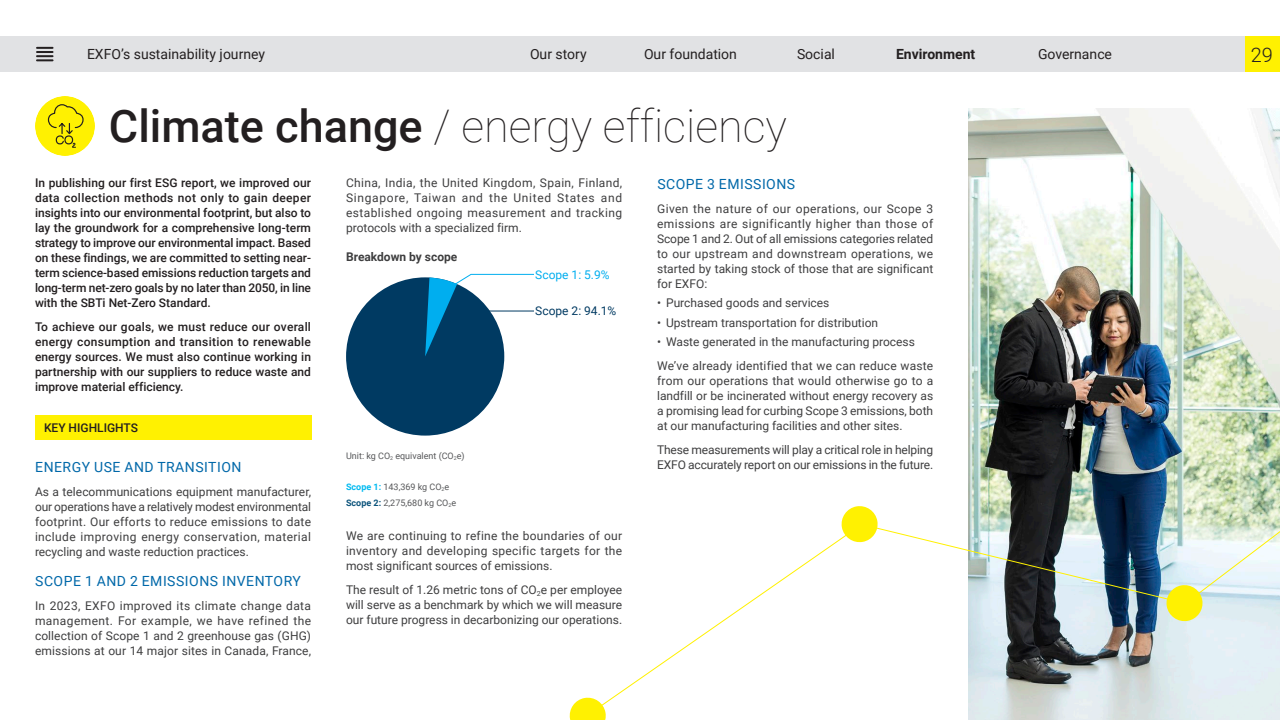
<style>
.page{position:relative;width:1280px;height:720px;background:#fff}
.page>*{position:absolute;margin:0;border:0;box-sizing:border-box;transform-origin:0 0}
.t1{font:100 45px "Roboto";color:#231f20}
.t2{font:300 20px "Roboto";color:#231f20}
.t3{font:14px "Roboto";letter-spacing:.035em;color:#0068a9}
.t4{font:14px "Roboto";color:#231f20}
.t5{font:700 14px "Roboto";color:#231f20}
.t6{font:12px/15px "Roboto";color:#3e3e3f;text-align:justify}
.t7{font:500 12px/15px "Roboto";color:#231f20;text-align:justify}
.t8{font:700 12px "Roboto";color:#3e3e3f}
.t9{font:12px "Roboto";color:#003a62}
.t10{font:12px "Roboto";color:#00aeef}
.t11{font:9px/15.5px "Roboto";color:#57585a}
.s1{font-weight:500}
.s2{font-weight:700;color:#00baf1}
.s3{font-weight:700;color:#0b537b}
</style>
<div class="page">
<img style="left:969px;top:108px;width:311px;height:612px">
<div style="left:35px;top:415px;width:276px;height:25px;background:#fff101"></div>
<div style="left:346px;top:277px;width:158px;height:159px;background:#003a62;border-radius:50%"></div>
<svg style="left:425px;top:273px;width:109px;height:83px"></svg>
<div style="left:35px;top:96px;width:60px;height:60px;background:#fff101;border-radius:50%"></div>
<svg style="left:47px;top:104px;width:37px;height:48px"></svg>
<svg style="left:607px;top:518px;width:673px;height:199px"></svg>
<svg style="left:1165px;top:584px;width:39px;height:39px;background:#f2ee4f"></svg>
<svg style="left:840px;top:506px;width:39px;height:38px"></svg>
<svg style="left:569px;top:697px;width:38px;height:23px"></svg>
<div style="left:1244px;top:36px;width:36px;height:36px;background:#fff101"></div>
<div style="left:0;top:36px;width:1244px;height:36px;background:#e1e2e4"></div>
<svg style="left:37px;top:47px;width:16px;height:14px"></svg>
<p class="t4" style="left:87px;top:45px;width:180px">EXFO’s sustainability journey</p>
<p class="t4" style="left:530px;top:45px;width:58px">Our story</p>
<p class="t4" style="left:644px;top:45px;width:95px">Our foundation</p>
<p class="t4" style="left:797px;top:45px;width:40px">Social</p>
<p class="t5" style="left:896px;top:45px;width:81px">Environment</p>
<p class="t4" style="left:1038px;top:45px;width:76px">Governance</p>
<h2 class="t2" style="left:1251px;top:40px;width:24px">29</h2>
<h1 class="t1" style="left:109px;top:94px;width:680px"><span class="s1">Climate change</span> / energy efficiency</h1>
<p class="t7" style="left:35px;top:175px;width:278px">In publishing our first ESG report, we improved our data collection methods not only to gain deeper insights into our environmental footprint, but also to lay the groundwork for a comprehensive long-term strategy to improve our environmental impact. Based on these findings, we are committed to setting near&shy;term science-based emissions reduction targets and long-term net-zero goals by no later than 2050, in line with the SBTi Net-Zero Standard.</p>
<p class="t7" style="left:35px;top:319px;width:278px">To achieve our goals, we must reduce our overall energy consumption and transition to renewable energy sources. We must also continue working in partnership with our suppliers to reduce waste and improve material efficiency.</p>
<p class="t7" style="left:44px;top:420px;width:96px">KEY HIGHLIGHTS</p>
<p class="t3" style="left:35px;top:457px;width:208px">ENERGY USE AND TRANSITION</p>
<p class="t6" style="left:35px;top:484px;width:278px">As a telecommunications equipment manufacturer, our operations have a relatively modest environmental footprint. Our efforts to reduce emissions to date include improving energy conservation, material recycling and waste reduction practices.</p>
<p class="t3" style="left:35px;top:572px;width:267px">SCOPE 1 AND 2 EMISSIONS INVENTORY</p>
<p class="t6" style="left:35px;top:598px;width:278px">In 2023, EXFO improved its climate change data management. For example, we have refined the collection of Scope 1 and 2 greenhouse gas (GHG) emissions at our 14 major sites in Canada, France,</p>
<p class="t6" style="left:346px;top:175px;width:278px">China, India, the United Kingdom, Spain, Finland, Singapore, Taiwan and the United States and established ongoing measurement and tracking protocols with a specialized firm.</p>
<p class="t8" style="left:346px;top:248px;width:113px">Breakdown by scope</p>
<p class="t10" style="left:535px;top:266px;width:76px">Scope 1: 5.9%</p>
<p class="t9" style="left:535px;top:303px;width:83px">Scope 2: 94.1%</p>
<p class="t11" style="left:346px;top:448px;width:120px">Unit: kg CO<sub>2</sub> equivalent (CO<sub>2</sub>e)</p>
<p class="t11" style="left:346px;top:479px;width:112px"><span class="s2">Scope 1:</span> 143,369 kg CO<sub>2</sub>e<br><span class="s3">Scope 2:</span> 2,275,680 kg CO<sub>2</sub>e</p>
<p class="t6" style="left:346px;top:528px;width:278px">We are continuing to refine the boundaries of our inventory and developing specific targets for the most significant sources of emissions.</p>
<p class="t6" style="left:346px;top:582px;width:278px">The result of 1.26 metric tons of CO<sub>2</sub>e per employee will serve as a benchmark by which we will measure our future progress in decarbonizing our operations.</p>
<p class="t3" style="left:657px;top:174px;width:139px">SCOPE 3 EMISSIONS</p>
<p class="t6" style="left:657px;top:200px;width:278px">Given the nature of our operations, our Scope 3 emissions are significantly higher than those of Scope 1 and 2. Out of all emissions categories related to our upstream and downstream operations, we started by taking stock of those that are significant for EXFO:</p>
<p class="t6" style="left:657px;top:295px;width:174px">• Purchased goods and services</p>
<p class="t6" style="left:657px;top:314px;width:223px">• Upstream transportation for distribution</p>
<p class="t6" style="left:657px;top:329px;width:278px;line-height:24px">• Waste generated in the manufacturing process<br>We’ve already identified that we can reduce waste</p>
<p class="t6" style="left:657px;top:373px;width:278px">from our operations that would otherwise go to a landfill or be incinerated without energy recovery as a promising lead for curbing Scope 3 emissions, both at our manufacturing facilities and other sites.</p>
<p class="t6" style="left:657px;top:442px;width:278px">These measurements will play a critical role in helping<br>EXFO accurately report on our emissions in the future.</p>
</div>
